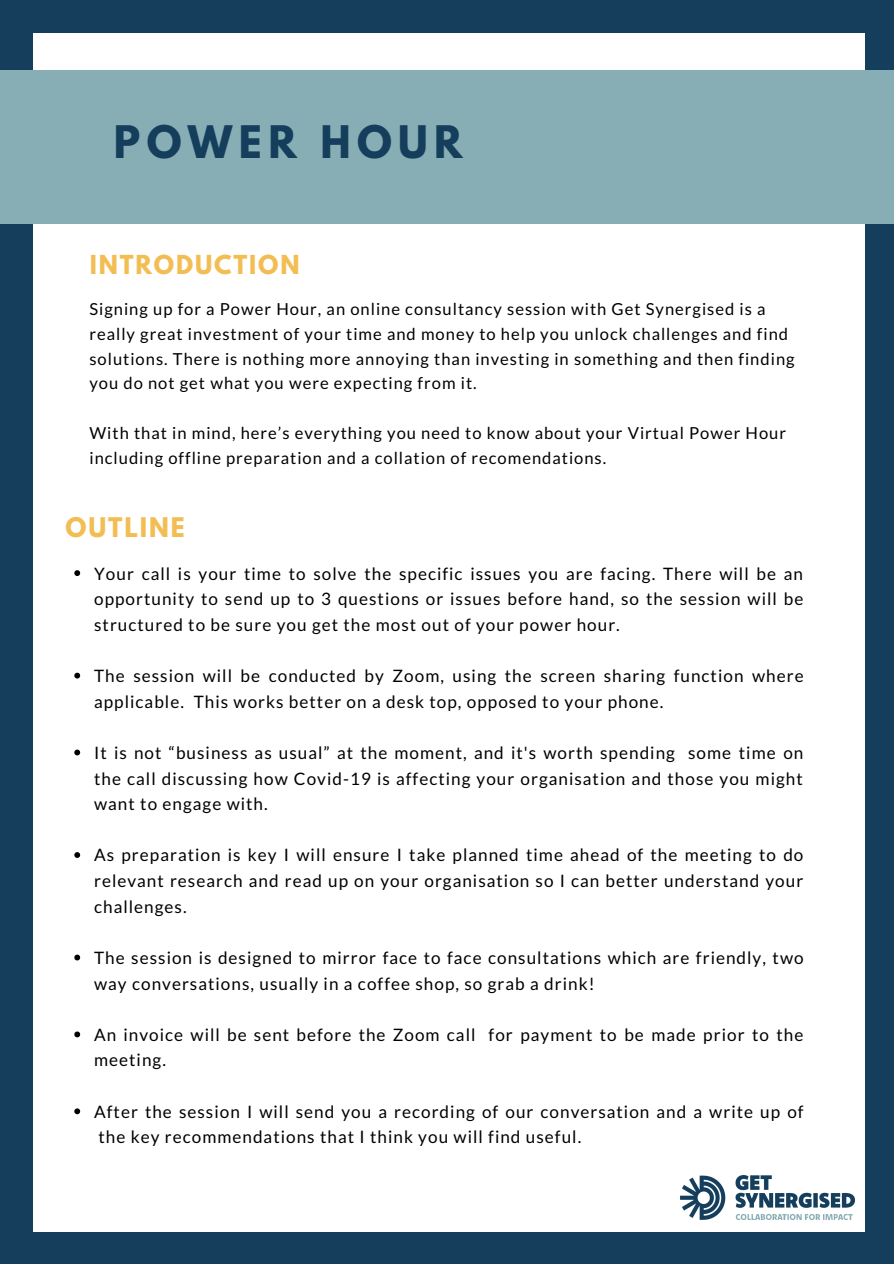
<style>
.page{position:relative;width:894px;height:1264px;background:#fff}
.page>*{position:absolute;margin:0;border:0;box-sizing:border-box;transform-origin:0 0}
.t1{font:700 39.75px "League Spartan";letter-spacing:.16em;color:#153e5c}
.t2{font:700 24px "League Spartan";letter-spacing:.08em;color:#f2be54}
.t3{font:700 23.25px "League Spartan";letter-spacing:.08em;color:#f2be54}
.t4{font:17.1px/25.7px "Lato";letter-spacing:.06em;color:#000}
.t5{font:16.5px/24.8px "Lato";letter-spacing:.06em;color:#000}
</style>
<div class="page">
<div style="left:0;top:0;width:893px;height:1263px;background:#153e5c"></div>
<div style="left:34px;top:33px;width:830px;height:1198px;background:#fff"></div>
<svg style="left:74px;top:570px;width:6px;height:6px"></svg>
<svg style="left:74px;top:672px;width:6px;height:6px"></svg>
<svg style="left:74px;top:749px;width:6px;height:6px"></svg>
<svg style="left:74px;top:852px;width:6px;height:6px"></svg>
<svg style="left:74px;top:954px;width:6px;height:6px"></svg>
<svg style="left:74px;top:1031px;width:6px;height:6px"></svg>
<svg style="left:74px;top:1108px;width:6px;height:6px"></svg>
<div style="left:0;top:70px;width:893px;height:154px;background:#87aeb4"></div>
<img style="left:680px;top:1175px;width:174px;height:43px">
<h1 class="t1" style="left:114px;top:122px;width:350px">POWER HOUR</h1>
<h3 class="t3" style="left:90px;top:252px;width:211px">INTRODUCTION</h3>
<p class="t5" style="left:89px;top:296px;width:706px">Signing up for a Power Hour, an online consultancy session with Get Synergised is a really great investment of your time and money to help you unlock challenges and find solutions. There is nothing more annoying than investing in something and then finding you do not get what you were expecting from it.</p>
<p class="t5" style="left:89px;top:420px;width:698px">With that in mind, here’s everything you need to know about your Virtual Power Hour including offline preparation and a collation of recomendations.</p>
<h2 class="t2" style="left:65px;top:515px;width:121px">OUTLINE</h2>
<p class="t4" style="left:94px;top:560px;width:710px;text-align:justify">Your call is your time to solve the specific issues you are facing. There will be an opportunity to send up to 3 questions or issues before hand, so the session will be structured to be sure you get the most out of your power hour.</p>
<p class="t4" style="left:94px;top:662px;width:710px">The session will be conducted by Zoom, using the screen sharing function where applicable. This works better on a desk top, opposed to your phone.</p>
<p class="t4" style="left:94px;top:739px;width:710px;text-align:justify">It is not “business as usual” at the moment, and it's worth spending some time on the call discussing how Covid-19 is affecting your organisation and those you might want to engage with.</p>
<p class="t4" style="left:94px;top:842px;width:710px;text-align:justify">As preparation is key I will ensure I take planned time ahead of the meeting to do relevant research and read up on your organisation so I can better understand your challenges.</p>
<p class="t4" style="left:94px;top:944px;width:710px">The session is designed to mirror face to face consultations which are friendly, two way conversations, usually in a coffee shop, so grab a drink!</p>
<p class="t4" style="left:94px;top:1021px;width:710px">An invoice will be sent before the Zoom call for payment to be made prior to the meeting.</p>
<p class="t4" style="left:94px;top:1098px;width:710px">After the session I will send you a recording of our conversation and a write up of the key recommendations that I think you will find useful.</p>
</div>
